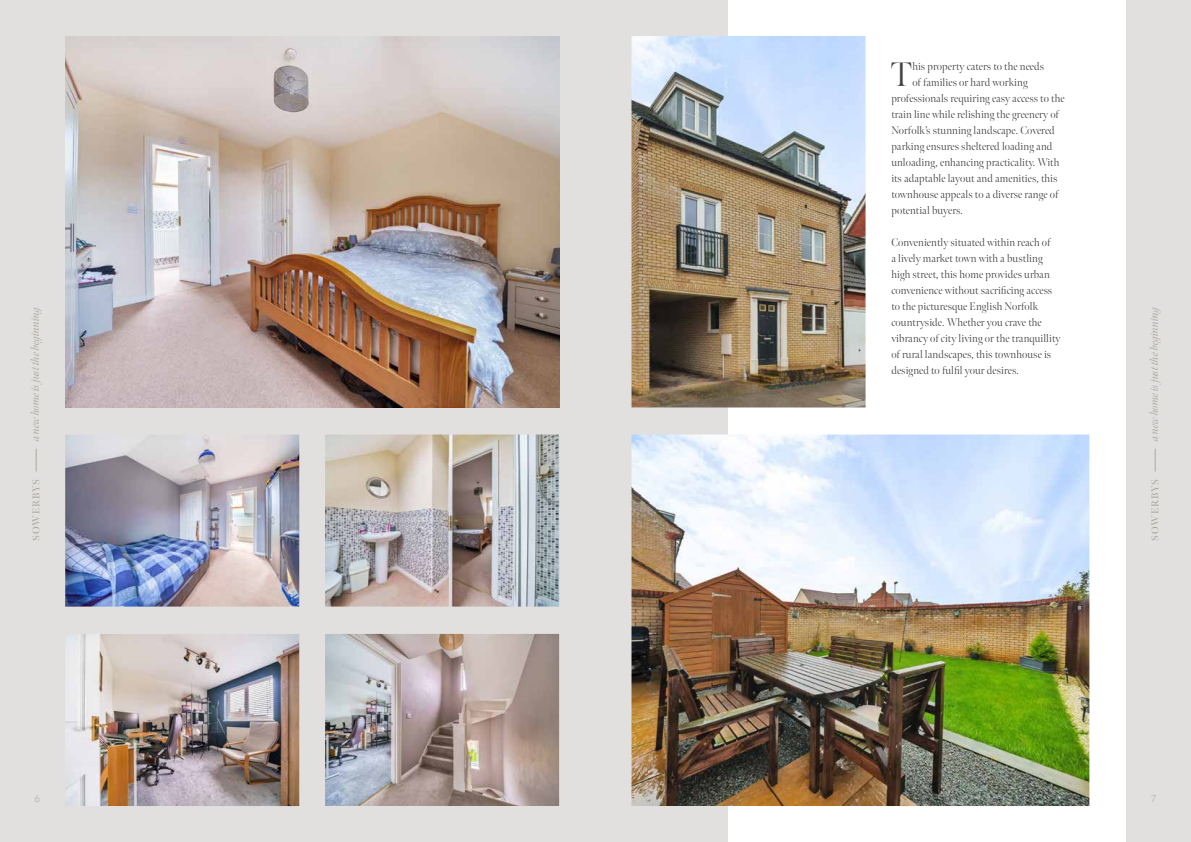
<style>
.page{position:relative;width:1191px;height:842px;background:#fff}
.page>*{position:absolute;margin:0;border:0;box-sizing:border-box;transform-origin:0 0}
.t1{font:300 34px "Meno Banner";color:#434141}
.t2{font:300 11px/16px "Meno Banner";letter-spacing:.01em;color:#434141}
.t3{font:italic 11px "Meno Banner";letter-spacing:-.01em;color:#ada8a0}
.t4{font:600 10px "Meno Banner";letter-spacing:.08em;color:#ada8a0}
.t5{font:300 10px "Quasimoda";color:#ada8a0}
</style>
<div class="page">
<div style="left:0;top:0;width:595px;height:842px;background:#e2e0df"></div>
<div style="left:595px;top:0;width:596px;height:842px;background:#e2e0df"></div>
<svg style="left:36px;top:449px;width:1px;height:22px"></svg>
<svg style="left:1155px;top:449px;width:1px;height:22px"></svg>
<img style="left:65px;top:36px;width:494px;height:372px">
<img style="left:325px;top:434px;width:234px;height:173px">
<img style="left:65px;top:434px;width:234px;height:173px">
<img style="left:65px;top:634px;width:234px;height:172px">
<div style="left:728px;top:0;width:397px;height:842px;background:#fff"></div>
<img style="left:631px;top:434px;width:458px;height:372px">
<img style="left:325px;top:634px;width:234px;height:172px">
<img style="left:631px;top:36px;width:234px;height:371px">
<h1 class="t1" style="left:890px;top:54px;width:23px">T</h1>
<p class="t2" style="left:912px;top:59px;width:133px">his property caters to the needs</p>
<p class="t2" style="left:912px;top:75px;width:117px">of families or hard working</p>
<p class="t2" style="left:891px;top:91px;width:175px">professionals requiring easy access to the</p>
<p class="t2" style="left:891px;top:107px;width:169px">train line while relishing the greenery of</p>
<p class="t2" style="left:891px;top:123px;width:165px">Norfolk’s stunning landscape. Covered</p>
<p class="t2" style="left:891px;top:139px;width:162px">parking ensures sheltered loading and</p>
<p class="t2" style="left:891px;top:155px;width:169px">unloading, enhancing practicality. With</p>
<p class="t2" style="left:891px;top:171px;width:168px">its adaptable layout and amenities, this</p>
<p class="t2" style="left:891px;top:187px;width:168px">townhouse appeals to a diverse range of</p>
<p class="t2" style="left:891px;top:203px;width:73px">potential buyers.</p>
<p class="t2" style="left:891px;top:235px;width:171px">Conveniently situated within reach of<br>a lively market town with a bustling high street, this home provides urban convenience without sacrificing access to the picturesque English Norfolk countryside. Whether you crave the vibrancy of city living or the tranquillity of rural landscapes, this townhouse is designed to fulfil your desires.</p>
<p class="t3" style="left:29px;top:441px;width:138px;rotate:-90deg">a new home is just the beginning</p>
<p class="t3" style="left:1147px;top:441px;width:138px;rotate:-90deg">a new home is just the beginning</p>
<p class="t4" style="left:30px;top:541px;width:63px;rotate:-90deg">SOWERBYS</p>
<p class="t4" style="left:1149px;top:541px;width:63px;rotate:-90deg">SOWERBYS</p>
<p class="t5" style="left:35px;top:791px;width:7px">6</p>
<p class="t5" style="left:1151px;top:791px;width:6px">7</p>
</div>
